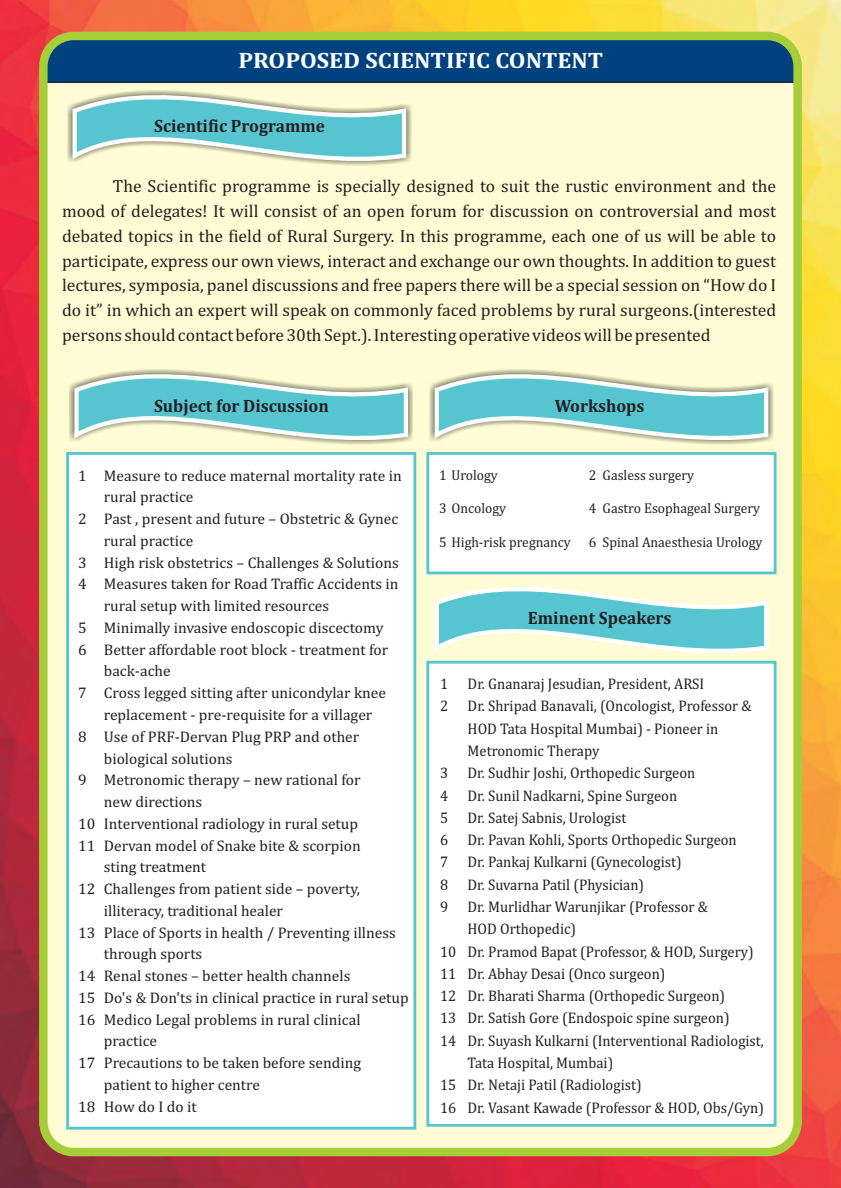
<style>
.page{position:relative;width:841px;height:1188px;background:#fff}
.page>*{position:absolute;margin:0;border:0;box-sizing:border-box;transform-origin:0 0}
.t1{font:700 22.5px "Cambria";color:#fff;scale:1.07 1}
.t2{font:700 18px "Cambria";color:#231f20;scale:.96 1}
.t3{font:17.7px/24.8px "Cambria";color:#231f20;text-align:justify}
.t4{font:15.45px/21.8px "Cambria";color:#231f20}
.t5{font:15.45px/22.4px "Cambria";color:#231f20;scale:.94 1}
.t6{font:14.4px "Cambria";color:#231f20;scale:.96 1}
</style>
<div class="page">
<img style="left:0;top:0;width:840px;height:1188px">
<div style="left:43px;top:36px;width:754px;height:1116px;background:#fffcd5;border-radius:30px"></div>
<div style="left:43px;top:36px;width:754px;height:46px;background:#004280"></div>
<div style="left:43px;top:36px;width:754px;height:46px;border:1px solid #231f20"></div>
<div style="left:39px;top:32px;width:762px;height:1124px;border:8px solid #a6ce39;border-radius:30px"></div>
<svg style="left:69px;top:80px;width:339px;height:86px"></svg>
<svg style="left:71px;top:369px;width:339px;height:76px"></svg>
<svg style="left:431px;top:369px;width:339px;height:76px"></svg>
<div style="left:68px;top:453px;width:346px;height:675px;background:#fff"></div>
<div style="left:66px;top:452px;width:350px;height:678px;border:3px solid #56c5d0"></div>
<div style="left:427px;top:453px;width:347px;height:120px;background:#fff"></div>
<div style="left:426px;top:452px;width:350px;height:122px;border:3px solid #56c5d0"></div>
<svg style="left:431px;top:570px;width:339px;height:91px"></svg>
<div style="left:427px;top:662px;width:347px;height:463px;background:#fff"></div>
<div style="left:426px;top:661px;width:350px;height:466px;border:3px solid #56c5d0"></div>
<h1 class="t1" style="left:238px;top:53px;width:342px">PROPOSED SCIENTIFIC CONTENT</h1>
<p class="t2" style="left:154px;top:120px;width:179px">Scientific Programme</p>
<p class="t3" style="left:62px;top:175px;width:715px;text-indent:51px">The Scientific programme is specially designed to suit the rustic environment and the mood of delegates! It will consist of an open forum for discussion on controversial and most debated topics in the field of Rural Surgery. In this programme, each one of us will be able to participate, express our own views, interact and exchange our own thoughts. In addition to guest lectures, symposia, panel discussions and free papers there will be a special session on “How do I do it” in which an expert will speak on commonly faced problems by rural surgeons.(interested persons should contact before 30th Sept.). Interesting operative videos will be presented</p>
<p class="t2" style="left:154px;top:399px;width:183px">Subject for Discussion</p>
<p class="t2" style="left:554px;top:399px;width:95px">Workshops</p>
<p class="t4" style="left:78px;top:466px;width:10px">1</p>
<p class="t4" style="left:78px;top:510px;width:10px">2</p>
<p class="t4" style="left:78px;top:553px;width:10px">3<br>4</p>
<p class="t4" style="left:78px;top:618px;width:10px">5<br>6</p>
<p class="t4" style="left:78px;top:684px;width:10px">7</p>
<p class="t4" style="left:78px;top:727px;width:10px">8</p>
<p class="t4" style="left:78px;top:771px;width:10px">9</p>
<p class="t4" style="left:78px;top:814px;width:19px">10<br>11</p>
<p class="t4" style="left:78px;top:879px;width:19px">12</p>
<p class="t4" style="left:78px;top:923px;width:19px">13</p>
<p class="t4" style="left:78px;top:967px;width:19px;text-align:justify">14<br>15<br>16</p>
<p class="t4" style="left:78px;top:1054px;width:19px">17</p>
<p class="t4" style="left:78px;top:1097px;width:19px">18</p>
<p class="t4" style="left:104px;top:466px;width:306px">Measure to reduce maternal mortality rate in rural practice<br>Past , present and future – Obstetric &amp; Gynec rural practice<br>High risk obstetrics – Challenges &amp; Solutions<br>Measures taken for Road Traffic Accidents in rural setup with limited resources<br>Minimally invasive endoscopic discectomy<br>Better affordable root block - treatment for back-ache<br>Cross legged sitting after unicondylar knee replacement - pre-requisite for a villager<br>Use of PRF-Dervan Plug PRP and other biological solutions<br>Metronomic therapy – new rational for<br>new directions<br>Interventional radiology in rural setup<br>Dervan model of Snake bite &amp; scorpion<br>sting treatment<br>Challenges from patient side – poverty, illiteracy, traditional healer<br>Place of Sports in health / Preventing illness through sports<br>Renal stones – better health channels<br>Do's &amp; Don'ts in clinical practice in rural setup<br>Medico Legal problems in rural clinical practice<br>Precautions to be taken before sending patient to higher centre<br>How do I do it</p>
<p class="t6" style="left:439px;top:470px;width:63px">1 Urology</p>
<p class="t6" style="left:439px;top:503px;width:71px">3 Oncology</p>
<p class="t6" style="left:439px;top:537px;width:139px">5 High-risk pregnancy</p>
<p class="t6" style="left:588px;top:470px;width:111px">2 Gasless surgery</p>
<p class="t6" style="left:588px;top:503px;width:180px">4 Gastro Esophageal Surgery</p>
<p class="t6" style="left:588px;top:537px;width:182px">6 Spinal Anaesthesia Urology</p>
<p class="t2" style="left:527px;top:612px;width:151px">Eminent Speakers</p>
<p class="t5" style="left:440px;top:674px;width:10px">1<br>2</p>
<p class="t5" style="left:440px;top:763px;width:10px;text-align:justify">3<br>4<br>5<br>6<br>7<br>8<br>9</p>
<p class="t5" style="left:440px;top:942px;width:19px;text-align:justify">10<br>11<br>12<br>13<br>14</p>
<p class="t5" style="left:440px;top:1075px;width:19px">15<br>16</p>
<p class="t5" style="left:467px;top:674px;width:317px">Dr. Gnanaraj Jesudian, President, ARSI<br>Dr. Shripad Banavali, (Oncologist, Professor &amp; HOD Tata Hospital Mumbai) - Pioneer in Metronomic Therapy<br>Dr. Sudhir Joshi, Orthopedic Surgeon<br>Dr. Sunil Nadkarni, Spine Surgeon<br>Dr. Satej Sabnis, Urologist<br>Dr. Pavan Kohli, Sports Orthopedic Surgeon<br>Dr. Pankaj Kulkarni (Gynecologist)<br>Dr. Suvarna Patil (Physician)<br>Dr. Murlidhar Warunjikar (Professor &amp;<br>HOD Orthopedic)<br>Dr. Pramod Bapat (Professor, &amp; HOD, Surgery)<br>Dr. Abhay Desai (Onco surgeon)<br>Dr. Bharati Sharma (Orthopedic Surgeon)<br>Dr. Satish Gore (Endospoic spine surgeon)<br>Dr. Suyash Kulkarni (Interventional Radiologist, Tata Hospital, Mumbai)<br>Dr. Netaji Patil (Radiologist)<br>Dr. Vasant Kawade (Professor &amp; HOD, Obs/Gyn)</p>
</div>
